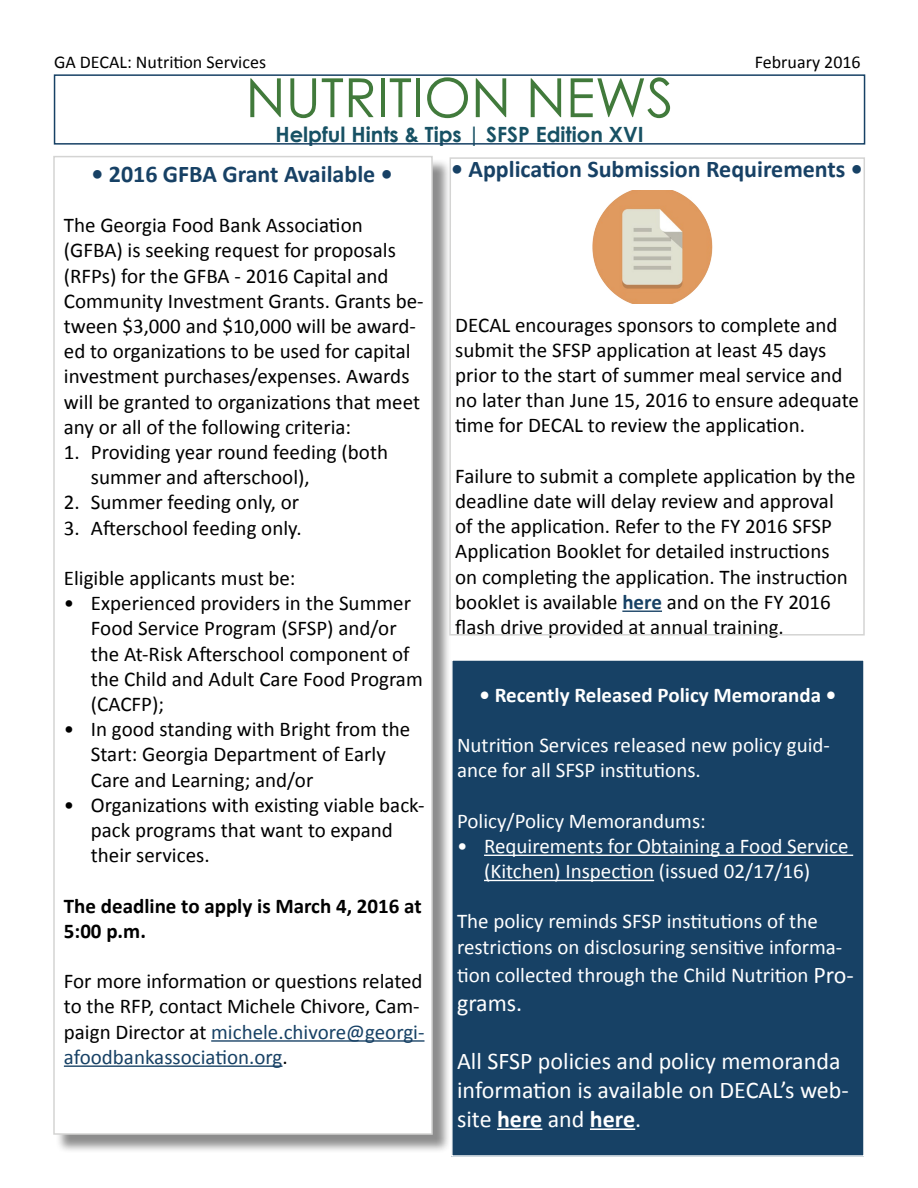
<style>
.page{position:relative;width:918px;height:1188px;background:#fff}
.page>*{position:absolute;margin:0;border:0;box-sizing:border-box;transform-origin:0 0}
.t1{font:54px "Century Gothic";color:#417a3b}
.t2{font:24px/28.8px "Calibri";color:#fff}
.t3{font:700 24px "Calibri";color:#174165}
.t4{font:21px/25.2px "Calibri";color:#000}
.t5{font:21px/25.2px "Calibri";color:#fff}
.t6{font:700 21px/25.2px "Calibri";color:#000}
.t7{font:700 21px "Calibri";color:#fff}
.t8{font:700 21px "Century Gothic";color:#175164}
.t9{font:18px "Calibri";color:#000}
.s1{color:#174165}
.s2{font-weight:700;color:#174165}
.s3{font-size:24px}
.s4{font-weight:700}
</style>
<div class="page">
<div style="left:54px;top:74px;width:811px;height:71px;border:2px solid #174165"></div>
<div style="left:55px;top:158px;width:396px;height:996px;background:#000;opacity:.45"></div>
<div style="left:53px;top:156px;width:380px;height:979px;background:#fff;border:2px solid #d4d4d3"></div>
<hr style="left:211px;top:1040px;width:213px;height:2px;background:#174165">
<hr style="left:64px;top:1065px;width:219px;height:2px;background:#174165">
<hr style="left:622px;top:611px;width:40px;height:1px;background:#174165">
<div style="left:449px;top:157px;width:416px;height:479px;border:2px solid #d4d4d3"></div>
<div style="left:452px;top:660px;width:412px;height:496px;background:#174165"></div>
<hr style="left:484px;top:855px;width:369px;height:1px;background:#fff">
<hr style="left:484px;top:880px;width:170px;height:1px;background:#fff">
<hr style="left:497px;top:1128px;width:45px;height:2px;background:#fff">
<hr style="left:590px;top:1128px;width:45px;height:2px;background:#fff">
<div style="left:451px;top:659px;width:414px;height:498px;border:2px solid #fff"></div>
<img style="left:592px;top:190px;width:121px;height:114px">
<p class="t9" style="left:54px;top:50px;width:214px">GA DECAL: Nutrition Services</p>
<p class="t9" style="left:755px;top:50px;width:107px">February 2016</p>
<h1 class="t1" style="left:246px;top:60px;width:430px">NUTRITION NEWS</h1>
<p class="t8" style="left:275px;top:119px;width:370px">Helpful Hints &amp; Tips | SFSP Edition XVI</p>
<p class="t3" style="left:92px;top:158px;width:303px">• 2016 GFBA Grant Available •</p>
<p class="t4" style="left:64px;top:213px;width:361px">The Georgia Food Bank Association (GFBA) is seeking request for proposals (RFPs) for the GFBA - 2016 Capital and Community Investment Grants. Grants be&shy;tween $3,000 and $10,000 will be award&shy;ed to organizations to be used for capital investment purchases/expenses. Awards will be granted to organizations that meet any or all of the following criteria:</p>
<p class="t4" style="left:91px;top:440px;width:299px;text-indent:-27px">1. Providing year round feeding (both summer and afterschool),</p>
<p class="t4" style="left:64px;top:490px;width:237px">2. Summer feeding only, or</p>
<p class="t4" style="left:64px;top:515px;width:239px">3. Afterschool feeding only.</p>
<p class="t4" style="left:64px;top:566px;width:233px">Eligible applicants must be:</p>
<p class="t4" style="left:91px;top:591px;width:333px;text-indent:-27px">• Experienced providers in the Summer<br>Food Service Program (SFSP) and/or the At-Risk Afterschool component of the Child and Adult Care Food Program (CACFP);</p>
<p class="t4" style="left:91px;top:717px;width:321px;text-indent:-27px">• In good standing with Bright from the<br>Start: Georgia Department of Early<br>Care and Learning; and/or</p>
<p class="t4" style="left:91px;top:792px;width:335px;text-indent:-27px">• Organizations with existing viable back&shy;pack programs that want to expand their services.</p>
<p class="t6" style="left:64px;top:893px;width:359px">The deadline to apply is March 4, 2016 at<br>5:00 p.m.</p>
<p class="t4" style="left:64px;top:969px;width:362px">For more information or questions related to the RFP, contact Michele Chivore, Cam&shy;paign Director at <span class="s1">michele.chivore@georgi&shy;afoodbankassociation.org</span>.</p>
<p class="t3" style="left:451px;top:154px;width:413px">• Application Submission Requirements •</p>
<p class="t4" style="left:455px;top:312px;width:405px">DECAL encourages sponsors to complete and submit the SFSP application at least 45 days prior to the start of summer meal service and no later than June 15, 2016 to ensure adequate time for DECAL to review the application.</p>
<p class="t4" style="left:455px;top:463px;width:402px">Failure to submit a complete application by the deadline date will delay review and approval of the application. Refer to the FY 2016 SFSP Application Booklet for detailed instructions on completing the application. The instruction booklet is available <span class="s2">here</span> and on the FY 2016 flash drive provided at annual training.</p>
<p class="t7" style="left:480px;top:681px;width:358px">• Recently Released Policy Memoranda •</p>
<p class="t5" style="left:457px;top:733px;width:375px">Nutrition Services released new policy guid&shy;ance for all SFSP institutions.</p>
<p class="t5" style="left:457px;top:808px;width:250px">Policy/Policy Memorandums:</p>
<p class="t5" style="left:457px;top:833px;width:393px;text-align:center">• Requirements for Obtaining a Food Service (Kitchen) Inspection (issued 02/17/16)</p>
<p class="t5" style="left:457px;top:909px;width:387px">The policy reminds SFSP institutions of the restrictions on disclosuring sensitive informa-</p>
<p class="t5" style="left:457px;top:963px;width:398px">tion collected through the Child Nutrition <span class="s3">Pro-</span></p>
<p class="t2" style="left:457px;top:989px;width:67px">grams.</p>
<p class="t2" style="left:457px;top:1047px;width:393px">All SFSP policies and policy memoranda information is available on DECAL’s web&shy;site <span class="s4">here</span> and <span class="s4">here</span>.</p>
</div>
